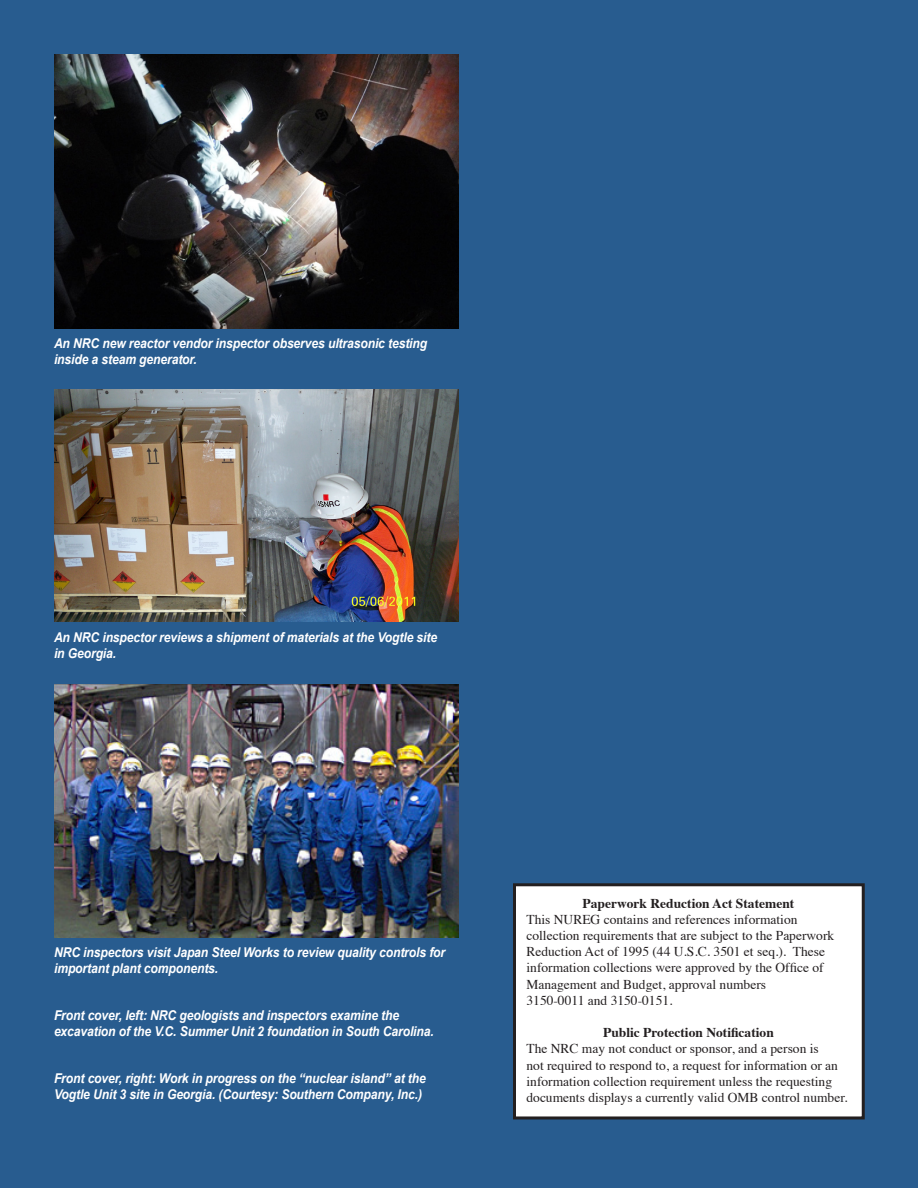
<style>
.page{position:relative;width:918px;height:1188px;background:#285c8f}
.page>*{position:absolute;margin:0;border:0;box-sizing:border-box;transform-origin:0 0}
.caption_white{font:italic 700 13.5px/15.8px "Arial";letter-spacing:-.01em;color:#fff;scale:.9 1}
.footnote{font:13.5px/16.2px "Times";color:#231f20}
.footnote-2{font:700 13.5px "Times";color:#231f20}
</style>
<div class="page">
<img style="left:54px;top:684px;width:404px;height:253px">
<img style="left:55px;top:54px;width:403px;height:275px">
<img style="left:54px;top:389px;width:405px;height:233px">
<div style="left:514px;top:885px;width:349px;height:233px;background:#fff"></div>
<div style="left:513px;top:883px;width:352px;height:236px;border:3px solid #231f20"></div>
<p class="caption_white" style="left:54px;top:336px;width:416px">An NRC new reactor vendor inspector observes ultrasonic testing inside a steam generator.</p>
<p class="caption_white" style="left:54px;top:630px;width:427px">An NRC inspector reviews a shipment of materials at the Vogtle site in Georgia.</p>
<p class="caption_white" style="left:54px;top:945px;width:436px">NRC inspectors visit Japan Steel Works to review quality controls for important plant components.</p>
<p class="caption_white" style="left:54px;top:1008px;width:424px">Front cover, left: NRC geologists and inspectors examine the excavation of the V.C. Summer Unit 2 foundation in South Carolina.</p>
<p class="caption_white" style="left:54px;top:1071px;width:415px">Front cover, right: Work in progress on the “nuclear island” at the<br>Vogtle Unit 3 site in Georgia. (Courtesy: Southern Company, Inc.)</p>
<p class="footnote-2" style="left:583px;top:890px;width:213px">Paperwork Reduction Act Statement</p>
<p class="footnote" style="left:526px;top:910px;width:309px">This NUREG contains and references information collection requirements that are subject to the Paperwork Reduction Act of 1995 (44 U.S.C. 3501 et seq.). These information collections were approved by the Office of Management and Budget, approval numbers<br>3150-0011 and 3150-0151.</p>
<p class="footnote-2" style="left:603px;top:1020px;width:172px">Public Protection Notification</p>
<p class="footnote" style="left:526px;top:1040px;width:322px">The NRC may not conduct or sponsor, and a person is<br>not required to respond to, a request for information or an information collection requirement unless the requesting documents displays a currently valid OMB control number.</p>
</div>
